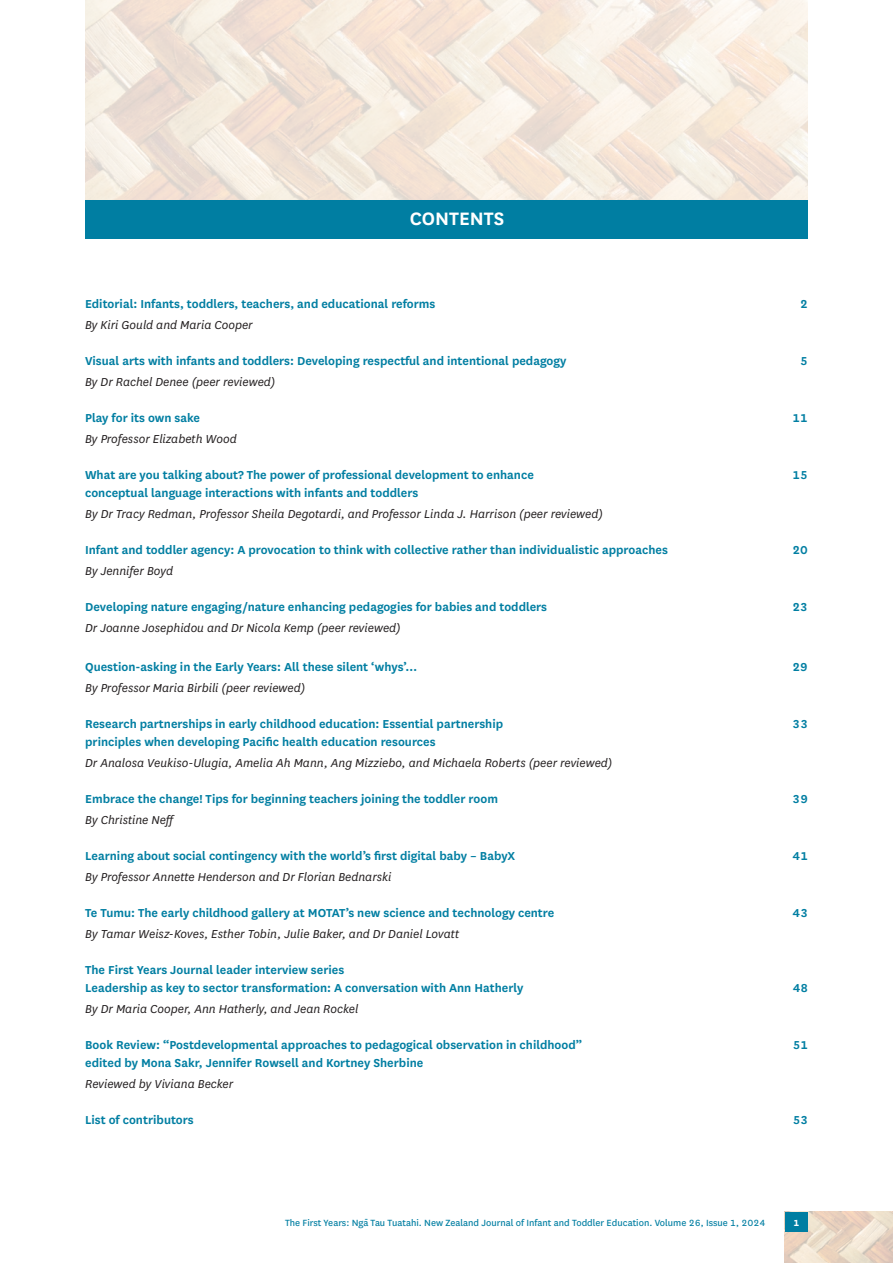
<style>
.page{position:relative;width:893px;height:1263px;background:#fff}
.page>*{position:absolute;margin:0;border:0;box-sizing:border-box;transform-origin:0 0}
.t1{font:600 21px "National";color:#fff}
.t2{font:600 13.5px/18px "National";color:#007ea2}
.t3{font:italic 13.5px "National";color:#231f20}
.t4{font:10.5px "National";color:#007ea2}
.t5{font:700 10.5px "National";color:#fff}
</style>
<div class="page">
<img style="left:785px;top:1212px;width:108px;height:51px">
<div style="left:785px;top:1212px;width:23px;height:19px;background:#007ea2"></div>
<img style="left:85px;top:0;width:723px;height:201px">
<div style="left:85px;top:201px;width:723px;height:38px;background:#007ea2"></div>
<h1 class="t1" style="left:410px;top:204px;width:96px">CONTENTS</h1>
<p class="t2" style="left:85px;top:294px;width:352px">Editorial: Infants, toddlers, teachers, and educational reforms</p>
<p class="t2" style="left:800px;top:294px;width:9px">2</p>
<p class="t3" style="left:85px;top:316px;width:169px">By Kiri Gould and Maria Cooper</p>
<p class="t2" style="left:85px;top:351px;width:483px">Visual arts with infants and toddlers: Developing respectful and intentional pedagogy</p>
<p class="t2" style="left:800px;top:351px;width:9px">5</p>
<p class="t3" style="left:85px;top:373px;width:192px">By Dr Rachel Denee (peer reviewed)</p>
<p class="t2" style="left:85px;top:408px;width:117px">Play for its own sake</p>
<p class="t2" style="left:793px;top:408px;width:17px">11</p>
<p class="t3" style="left:85px;top:430px;width:153px">By Professor Elizabeth Wood</p>
<p class="t2" style="left:85px;top:465px;width:450px">What are you talking about? The power of professional development to enhance</p>
<p class="t2" style="left:793px;top:465px;width:17px">15</p>
<p class="t2" style="left:85px;top:483px;width:335px">conceptual language interactions with infants and toddlers</p>
<p class="t3" style="left:85px;top:505px;width:519px">By Dr Tracy Redman, Professor Sheila Degotardi, and Professor Linda J. Harrison (peer reviewed)</p>
<p class="t2" style="left:85px;top:540px;width:584px">Infant and toddler agency: A provocation to think with collective rather than individualistic approaches</p>
<p class="t2" style="left:793px;top:540px;width:17px">20</p>
<p class="t3" style="left:85px;top:562px;width:90px">By Jennifer Boyd</p>
<p class="t2" style="left:85px;top:597px;width:463px">Developing nature engaging/nature enhancing pedagogies for babies and toddlers</p>
<p class="t2" style="left:793px;top:597px;width:17px">23</p>
<p class="t3" style="left:85px;top:619px;width:317px">Dr Joanne Josephidou and Dr Nicola Kemp (peer reviewed)</p>
<p class="t2" style="left:85px;top:657px;width:334px">Question-asking in the Early Years: All these silent ‘whys’…</p>
<p class="t2" style="left:793px;top:657px;width:17px">29</p>
<p class="t3" style="left:85px;top:679px;width:222px">By Professor Maria Birbili (peer reviewed)</p>
<p class="t2" style="left:85px;top:714px;width:420px">Research partnerships in early childhood education: Essential partnership</p>
<p class="t2" style="left:793px;top:714px;width:17px">33</p>
<p class="t2" style="left:85px;top:732px;width:352px">principles when developing Pacific health education resources</p>
<p class="t3" style="left:85px;top:754px;width:529px">Dr Analosa Veukiso-Ulugia, Amelia Ah Mann, Ang Mizziebo, and Michaela Roberts (peer reviewed)</p>
<p class="t2" style="left:85px;top:789px;width:414px">Embrace the change! Tips for beginning teachers joining the toddler room</p>
<p class="t2" style="left:793px;top:789px;width:17px">39</p>
<p class="t3" style="left:85px;top:811px;width:92px">By Christine Neff</p>
<p class="t2" style="left:85px;top:846px;width:431px">Learning about social contingency with the world’s first digital baby – BabyX</p>
<p class="t2" style="left:793px;top:846px;width:17px">41</p>
<p class="t3" style="left:85px;top:868px;width:308px">By Professor Annette Henderson and Dr Florian Bednarski</p>
<p class="t2" style="left:85px;top:903px;width:471px">Te Tumu: The early childhood gallery at MOTAT’s new science and technology centre</p>
<p class="t2" style="left:793px;top:903px;width:17px">43</p>
<p class="t3" style="left:85px;top:925px;width:375px">By Tamar Weisz-Koves, Esther Tobin, Julie Baker, and Dr Daniel Lovatt</p>
<p class="t2" style="left:85px;top:960px;width:440px">The First Years Journal leader interview series<br>Leadership as key to sector transformation: A conversation with Ann Hatherly</p>
<p class="t2" style="left:793px;top:978px;width:17px">48</p>
<p class="t3" style="left:85px;top:1000px;width:275px">By Dr Maria Cooper, Ann Hatherly, and Jean Rockel</p>
<p class="t2" style="left:85px;top:1035px;width:498px">Book Review: “Postdevelopmental approaches to pedagogical observation in childhood”</p>
<p class="t2" style="left:793px;top:1035px;width:17px">51</p>
<p class="t2" style="left:85px;top:1053px;width:340px">edited by Mona Sakr, Jennifer Rowsell and Kortney Sherbine</p>
<p class="t3" style="left:85px;top:1075px;width:150px">Reviewed by Viviana Becker</p>
<p class="t2" style="left:85px;top:1110px;width:110px">List of contributors</p>
<p class="t2" style="left:793px;top:1110px;width:17px">53</p>
<p class="t4" style="left:364px;top:1216px;width:402px">- Tau Tuatahi. New Zealand Journal of Infant and Toddler Education. Volume 26, Issue 1, 2024</p>
<p class="t4" style="left:285px;top:1216px;width:85px">The First Years: Nga</p>
<p class="t5" style="left:793px;top:1215px;width:7px">1</p>
</div>
